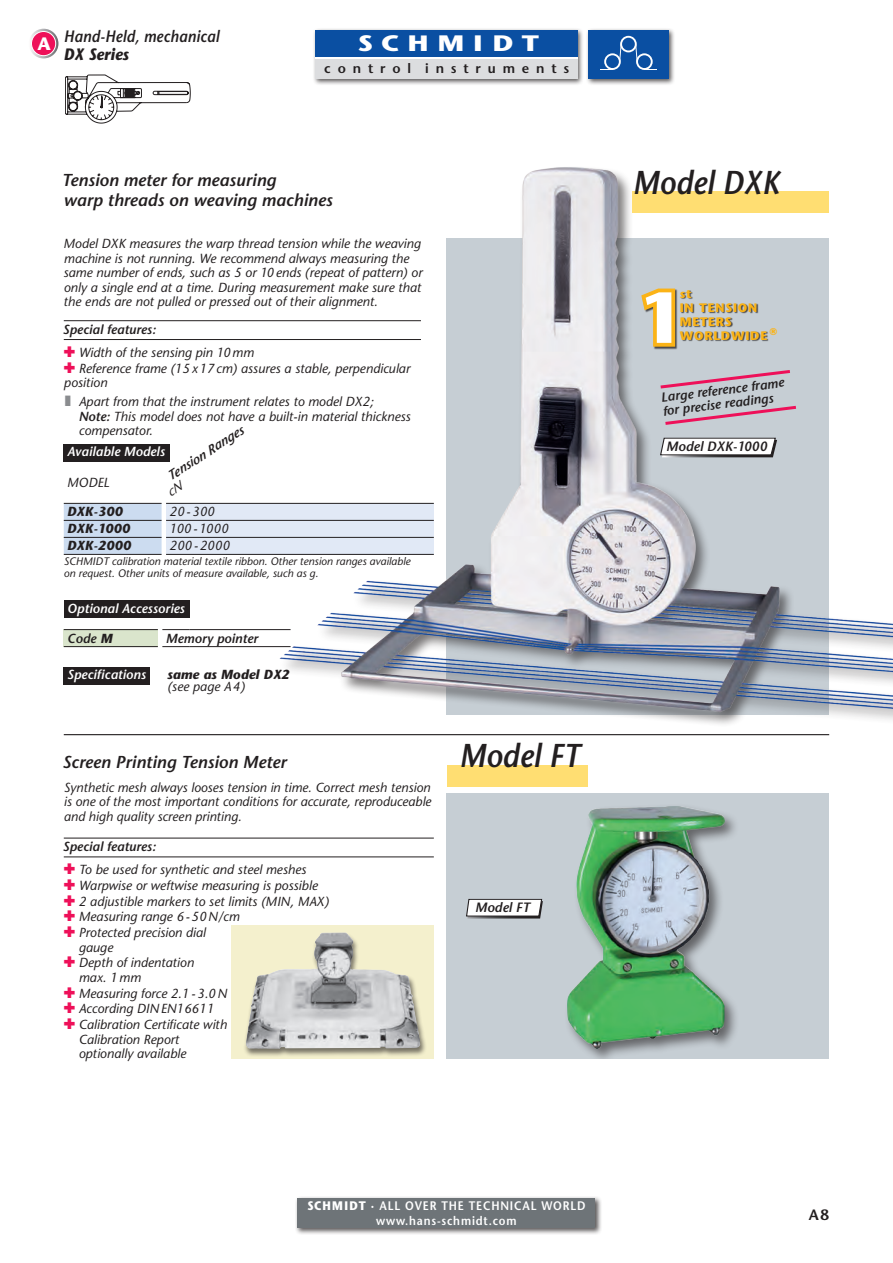
<style>
.page{position:relative;width:893px;height:1263px;background:#fff}
.page>*{position:absolute;margin:0;border:0;box-sizing:border-box;transform-origin:0 0}
.t1{font:700 70.95px "Stone Sans";color:#fff}
.t2{font:italic 600 33px "Stone Sans";color:#231f20;scale:.9 1}
.t3{font:700 22.35px "Stone Sans";color:#fff;scale:1.22 1}
.t4{font:700 18px "Stone Sans";color:#fff}
.t5{font:italic 600 17.25px "Stone Sans";color:#231f20}
.t6{font:italic 600 16.5px "Stone Sans";letter-spacing:.01em;color:#231f20;scale:.9 1}
.t7{font:italic 700 16.5px "Stone Sans";letter-spacing:.01em;color:#231f20;scale:.9 1}
.t8{font:600 15px "Stone Sans";color:#231f20}
.t9{font:italic 600 13.5px "Stone Sans";color:#231f20}
.t10{font:600 13.5px "Stone Sans";color:#231f20}
.t11{font:italic 13.2px/14.7px "Stone Sans";color:#231f20}
.t12{font:italic 600 13.2px "Stone Sans";color:#231f20}
.t13{font:italic 600 13.2px "Stone Sans";color:#fff}
.t14{font:italic 700 13.2px "Stone Sans";color:#231f20}
.t15{font:600 12.3px "Stone Sans";letter-spacing:.075em;color:#fff;scale:.9 1}
.t16{font:700 12.3px "Stone Sans";letter-spacing:.065em;color:#fbb316}
.t17{font:italic 10.8px "Stone Sans";color:#231f20}
.t18{font:700 9.75px "Stone Sans";color:#fbb316}
.s1{font-weight:600}
.s2{font-weight:700}
</style>
<div class="page">
<hr style="left:64px;top:734px;width:765px;height:1px;background:#231f20">
<div style="left:446px;top:793px;width:383px;height:266px;background:#c6ced4"></div>
<div style="left:564px;top:803px;width:175px;height:256px;background:#231f20;opacity:.6"></div>
<img style="left:567px;top:806px;width:157px;height:243px">
<svg style="left:29px;top:29px;width:29px;height:29px"></svg>
<div style="left:31px;top:31px;width:25px;height:25px;background:#ee1059;border-radius:50%"></div>
<div style="left:31px;top:31px;width:25px;height:25px;border:1px solid #fff;border-radius:50%"></div>
<svg style="left:65px;top:75px;width:125px;height:48px"></svg>
<div style="left:312px;top:27px;width:364px;height:59px;background:#231f20;opacity:.75"></div>
<svg style="left:588px;top:30px;width:81px;height:49px"></svg>
<svg style="left:315px;top:56px;width:262px;height:4px"></svg>
<div style="left:315px;top:30px;width:262px;height:26px;background:#0a4fa2"></div>
<div style="left:315px;top:60px;width:262px;height:19px;background:#dcdddf"></div>
<div style="left:295px;top:1196px;width:307px;height:39px;background:#231f20;opacity:.75"></div>
<div style="left:298px;top:1198px;width:297px;height:30px;background:#6e7478"></div>
<div style="left:231px;top:925px;width:203px;height:134px;background:#f4f0cd"></div>
<div style="left:243px;top:933px;width:184px;height:124px;background:#231f20;opacity:.6"></div>
<img style="left:246px;top:932px;width:174px;height:117px">
<div style="left:276px;top:165px;width:617px;height:573px;background:#231f20;opacity:.6"></div>
<img style="left:280px;top:168px;width:613px;height:555px">
<div style="left:632px;top:191px;width:197px;height:22px;background:#ffde72"></div>
<svg style="left:657px;top:368px;width:136px;height:22px"></svg>
<svg style="left:662px;top:404px;width:137px;height:23px"></svg>
<hr style="left:64px;top:320px;width:357px;height:1px;background:#231f20">
<hr style="left:64px;top:339px;width:357px;height:1px;background:#231f20">
<div style="left:64px;top:444px;width:106px;height:17px;background:#231f20"></div>
<div style="left:64px;top:668px;width:86px;height:17px;background:#231f20"></div>
<div style="left:64px;top:601px;width:125px;height:17px;background:#231f20"></div>
<svg style="left:660px;top:438px;width:117px;height:19px"></svg>
<svg style="left:64px;top:504px;width:98px;height:50px"></svg>
<div style="left:166px;top:503px;width:268px;height:17px;background:#e1e9f6"></div>
<div style="left:166px;top:520px;width:268px;height:17px;background:#e1e9f6"></div>
<div style="left:166px;top:537px;width:268px;height:17px;background:#e1e9f6"></div>
<hr style="left:64px;top:503px;width:98px;height:1px;background:#231f20">
<hr style="left:166px;top:503px;width:268px;height:1px;background:#231f20">
<hr style="left:64px;top:520px;width:98px;height:1px;background:#231f20">
<hr style="left:166px;top:520px;width:268px;height:1px;background:#231f20">
<hr style="left:64px;top:537px;width:98px;height:1px;background:#231f20">
<hr style="left:166px;top:537px;width:268px;height:1px;background:#231f20">
<hr style="left:64px;top:554px;width:98px;height:1px;background:#231f20">
<hr style="left:166px;top:554px;width:268px;height:1px;background:#231f20">
<div style="left:64px;top:630px;width:94px;height:17px;background:#dae5cc"></div>
<hr style="left:64px;top:629px;width:94px;height:1px;background:#231f20">
<svg style="left:162px;top:629px;width:27px;height:1px"></svg>
<hr style="left:189px;top:629px;width:102px;height:1px;background:#231f20">
<hr style="left:64px;top:646px;width:94px;height:1px;background:#231f20">
<svg style="left:162px;top:646px;width:27px;height:1px"></svg>
<hr style="left:189px;top:646px;width:102px;height:1px;background:#231f20">
<svg style="left:466px;top:899px;width:77px;height:19px"></svg>
<div style="left:447px;top:765px;width:140px;height:21px;background:#ffde72"></div>
<hr style="left:64px;top:838px;width:370px;height:1px;background:#231f20">
<hr style="left:64px;top:856px;width:370px;height:1px;background:#231f20">
<p class="t4" style="left:38px;top:33px;width:15px">A</p>
<p class="t6" style="left:64px;top:26px;width:174px">Hand-Held, mechanical</p>
<p class="t7" style="left:64px;top:44px;width:74px">DX Series</p>
<p class="t3" style="left:358px;top:30px;width:150px">S C HM ID T</p>
<p class="t10" style="left:324px;top:60px;width:246px">c o n t r o l i n s t r u m e n t s</p>
<p class="t5" style="left:62px;top:170px;width:216px">Tension meter for measuring</p>
<p class="t2" style="left:633px;top:163px;width:164px">Model DXK</p>
<p class="t5" style="left:64px;top:189px;width:270px">warp threads on weaving machines</p>
<p class="t11" style="left:63px;top:236px;width:359px">Model DXK measures the warp thread tension while the weaving</p>
<p class="t11" style="left:64px;top:251px;width:347px">machine is not running. We recommend always measuring the</p>
<p class="t11" style="left:63px;top:265px;width:361px">same number of ends, such as 5 or 10ends (repeat of pattern) or</p>
<p class="t11" style="left:64px;top:280px;width:359px">only a single end at a time. During measurement make sure that</p>
<p class="t11" style="left:64px;top:295px;width:316px">the ends are not pulled or pressed out of their alignment.</p>
<p class="t12" style="left:63px;top:321px;width:94px">Special features:</p>
<p class="t11" style="left:79px;top:345px;width:177px">Width of the sensing pin 10mm</p>
<p class="t11" style="left:64px;top:361px;width:348px;text-indent:15px">Reference frame (15x17cm) assures a stable, perpendicular position</p>
<p class="t11" style="left:79px;top:394px;width:333px">Apart from that the instrument relates to model DX2;<br><span class="s1">Note:</span> This model does not have a built-in material thickness compensator.</p>
<p class="t9" style="left:666px;top:438px;width:102px">Model DXK-1000</p>
<p class="t16" style="left:680px;top:287px;width:14px">st</p>
<p class="t16" style="left:680px;top:301px;width:79px">IN TENSION</p>
<p class="t16" style="left:680px;top:314px;width:53px">METERS</p>
<p class="t1" style="left:640px;top:276px;width:45px">1</p>
<p class="t16" style="left:680px;top:328px;width:89px">WORLDWIDE</p>
<p class="t18" style="left:769px;top:326px;width:9px">®</p>
<p class="t12" style="left:660px;top:389px;width:125px;rotate:-7deg">Large reference frame</p>
<p class="t12" style="left:662px;top:403px;width:113px;rotate:-7deg">for precise readings</p>
<p class="t12" style="left:164px;top:471px;width:90px;rotate:-33deg">Tension Ranges</p>
<p class="t13" style="left:67px;top:444px;width:99px">Available Models</p>
<p class="t11" style="left:67px;top:475px;width:44px">MODEL</p>
<p class="t14" style="left:67px;top:503px;width:57px">DXK-300</p>
<p class="t11" style="left:169px;top:504px;width:47px">20-300</p>
<p class="t14" style="left:67px;top:520px;width:64px">DXK-1000</p>
<p class="t11" style="left:169px;top:521px;width:61px">100-1000</p>
<p class="t14" style="left:67px;top:537px;width:65px">DXK-2000</p>
<p class="t11" style="left:169px;top:538px;width:62px">200-2000</p>
<p class="t17" style="left:64px;top:555px;width:348px">SCHMIDT calibration material textile ribbon. Other tension ranges available</p>
<p class="t17" style="left:64px;top:567px;width:256px">on request. Other units of measure available, such as g.</p>
<p class="t13" style="left:67px;top:600px;width:119px">Optional Accessories</p>
<p class="t12" style="left:67px;top:630px;width:47px">Code <span class="s2">M</span></p>
<p class="t12" style="left:166px;top:630px;width:94px">Memory pointer</p>
<p class="t13" style="left:67px;top:667px;width:80px">Specifications</p>
<p class="t14" style="left:167px;top:666px;width:124px">same as Model DX2</p>
<p class="t11" style="left:167px;top:679px;width:79px">(see page A4)</p>
<p class="t5" style="left:63px;top:752px;width:225px">Screen Printing Tension Meter</p>
<p class="t11" style="left:64px;top:780px;width:369px;text-align:justify">Synthetic mesh always looses tension in time. Correct mesh tension is one of the most important conditions for accurate, reproduceable and high quality screen printing.</p>
<p class="t12" style="left:63px;top:839px;width:94px">Special features:</p>
<p class="t11" style="left:79px;top:862px;width:229px">To be used for synthetic and steel meshes</p>
<p class="t11" style="left:79px;top:878px;width:240px">Warpwise or weftwise measuring is possible</p>
<p class="t11" style="left:79px;top:894px;width:252px">2 adjustible markers to set limits (MIN, MAX)</p>
<p class="t11" style="left:79px;top:909px;width:162px">Measuring range 6-50N/cm</p>
<p class="t11" style="left:79px;top:925px;width:129px">Protected precision dial gauge</p>
<p class="t11" style="left:79px;top:955px;width:117px">Depth of indentation</p>
<p class="t11" style="left:79px;top:970px;width:64px">max. 1mm</p>
<p class="t11" style="left:79px;top:986px;width:150px">Measuring force 2.1-3.0N</p>
<p class="t11" style="left:79px;top:1001px;width:137px">According DINEN16611</p>
<p class="t11" style="left:79px;top:1017px;width:150px">Calibration Certificate with</p>
<p class="t11" style="left:79px;top:1032px;width:102px">Calibration Report</p>
<p class="t11" style="left:79px;top:1046px;width:109px">optionally available</p>
<p class="t2" style="left:459px;top:736px;width:135px">Model FT</p>
<p class="t9" style="left:475px;top:899px;width:56px">Model FT</p>
<p class="t15" style="left:307px;top:1198px;width:310px"><span class="s2">SCHMIDT ·</span> ALL OVER THE TECHNICAL WORLD</p>
<p class="t15" style="left:376px;top:1213px;width:158px">www.hans-schmidt.com</p>
<p class="t8" style="left:809px;top:1206px;width:22px">A8</p>
</div>
